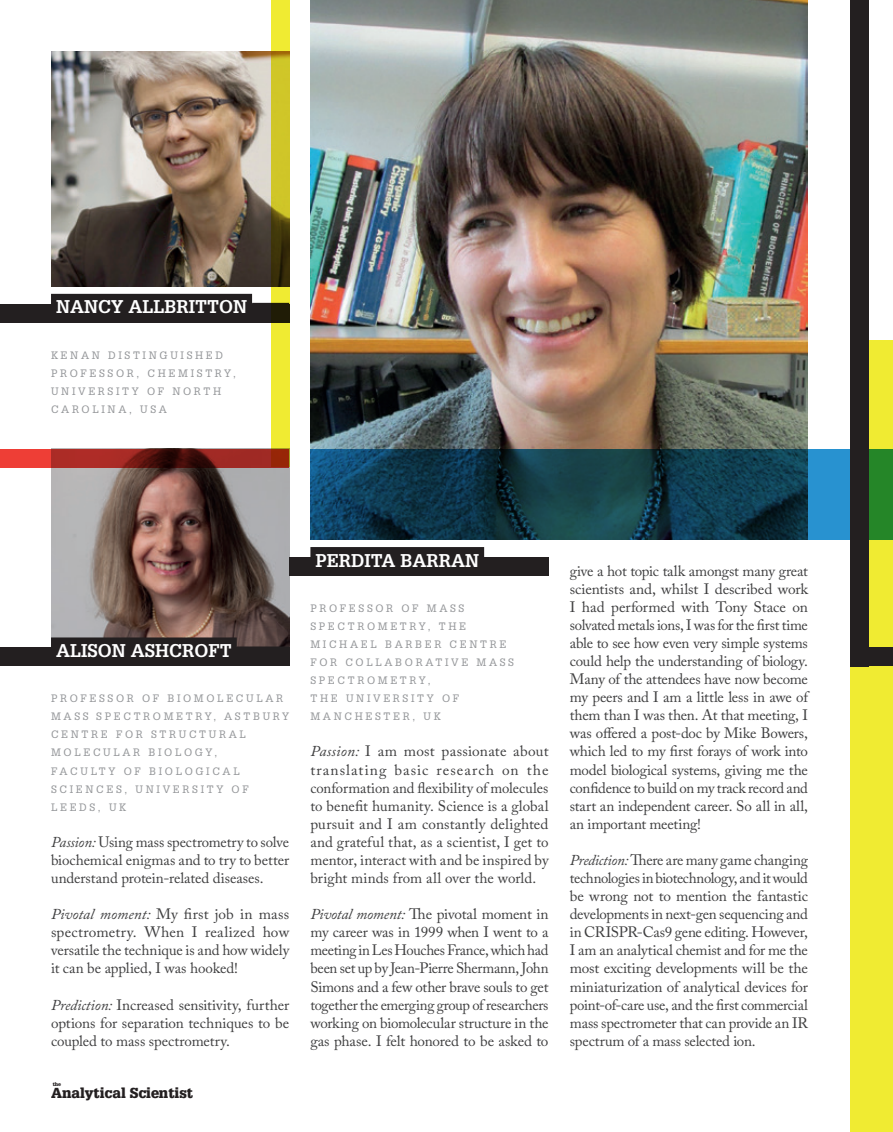
<style>
.page{position:relative;width:893px;height:1132px;background:#fff}
.page>*{position:absolute;margin:0;border:0;box-sizing:border-box;transform-origin:0 0}
.t1{font:700 18px "Glypha LT Std";color:#fff}
.t2{font:15px/18px "Adobe Caslon Pro";letter-spacing:-.005em;color:#3e3e3f;text-align:justify}
.t3{font:900 14.1px "Glypha";color:#231f20}
.t4{font:10.5px/18px "Glypha LT Std";letter-spacing:.25em;color:#939598}
.t5{font:900 5.1px "Glypha";color:#231f20}
.s1{font-style:italic}
</style>
<div class="page">
<img style="left:51px;top:51px;width:220px;height:235px">
<img style="left:51px;top:467px;width:238px;height:179px">
<img style="left:310px;top:0;width:498px;height:449px">
<div style="left:850px;top:340px;width:43px;height:791px;background:#f0eb32"></div>
<div style="left:851px;top:647px;width:42px;height:18px;background:#231f20"></div>
<div style="left:289px;top:556px;width:260px;height:19px;background:#231f20"></div>
<div style="left:0;top:647px;width:289px;height:18px;background:#231f20"></div>
<div style="left:0;top:304px;width:289px;height:18px;background:#231f20"></div>
<div style="left:51px;top:294px;width:201px;height:18px;background:#231f20"></div>
<div style="left:252px;top:303px;width:37px;height:18px;background:#231f20"></div>
<div style="left:51px;top:637px;width:186px;height:18px;background:#231f20"></div>
<div style="left:237px;top:646px;width:52px;height:18px;background:#231f20"></div>
<div style="left:310px;top:547px;width:174px;height:18px;background:#231f20"></div>
<svg style="left:310px;top:449px;width:583px;height:90px;background:#134454"></svg>
<svg style="left:271px;top:0;width:18px;height:449px;background:#bcb425"></svg>
<svg style="left:0;top:449px;width:289px;height:18px;background:#98261f"></svg>
<div style="left:850px;top:0;width:18px;height:665px;background:#231f20"></div>
<p class="t1" style="left:56px;top:296px;width:193px">NANCY ALLBRITTON</p>
<p class="t4" style="left:51px;top:345px;width:186px">KENAN DISTINGUISHED<br>PROFESSOR, CHEMISTRY,<br>UNIVERSITY OF NORTH<br>CAROLINA, USA</p>
<p class="t1" style="left:56px;top:639px;width:177px">ALISON ASHCROFT</p>
<p class="t4" style="left:51px;top:689px;width:240px">PROFESSOR OF BIOMOLECULAR<br>MASS SPECTROMETRY, ASTBURY<br>CENTRE FOR STRUCTURAL<br>MOLECULAR BIOLOGY,<br>FACULTY OF BIOLOGICAL<br>SCIENCES, UNIVERSITY OF<br>LEEDS, UK</p>
<p class="t2" style="left:51px;top:832px;width:240px"><span class="s1">Passion:</span> Using mass spectrometry to solve biochemical enigmas and to try to better understand protein-related diseases.</p>
<p class="t2" style="left:51px;top:904px;width:240px"><span class="s1">Pivotal moment:</span> My first job in mass spectrometry. When I realized how versatile the technique is and how widely it can be applied, I was hooked!</p>
<p class="t2" style="left:51px;top:995px;width:240px"><span class="s1">Prediction:</span> Increased sensitivity, further options for separation techniques to be coupled to mass spectrometry.</p>
<p class="t5" style="left:53px;top:1080px;width:10px">the</p>
<p class="t3" style="left:51px;top:1083px;width:144px">Analytical Scientist</p>
<p class="t1" style="left:315px;top:549px;width:165px">PERDITA BARRAN</p>
<p class="t4" style="left:310px;top:598px;width:205px">PROFESSOR OF MASS<br>SPECTROMETRY, THE<br>MICHAEL BARBER CENTRE<br>FOR COLLABORATIVE MASS<br>SPECTROMETRY,<br>THE UNIVERSITY OF<br>MANCHESTER, UK</p>
<p class="t2" style="left:310px;top:742px;width:240px"><span class="s1">Passion:</span> I am most passionate about translating basic research on the conformation and flexibility of molecules to benefit humanity. Science is a global pursuit and I am constantly delighted and grateful that, as a scientist, I get to mentor, interact with and be inspired by bright minds from all over the world.</p>
<p class="t2" style="left:310px;top:904px;width:240px"><span class="s1">Pivotal moment:</span> The pivotal moment in my career was in 1999 when I went to a meeting in Les Houches France, which had been set up by Jean-Pierre Shermann, John Simons and a few other brave souls to get together the emerging group of researchers working on biomolecular structure in the gas phase. I felt honored to be asked to</p>
<p class="t2" style="left:570px;top:561px;width:240px">give a hot topic talk amongst many great scientists and, whilst I described work I had performed with Tony Stace on solvated metals ions, I was for the first time able to see how even very simple systems could help the understanding of biology.<br>Many of the attendees have now become my peers and I am a little less in awe of them than I was then. At that meeting, I was offered a post-doc by Mike Bowers, which led to my first forays of work into model biological systems, giving me the confidence to build on my track record and start an independent career. So all in all, an important meeting!</p>
<p class="t2" style="left:570px;top:850px;width:240px"><span class="s1">Prediction:</span> There are many game changing technologies in biotechnology, and it would be wrong not to mention the fantastic developments in next-gen sequencing and in CRISPR-Cas9 gene editing. However, I am an analytical chemist and for me the most exciting developments will be the miniaturization of analytical devices for point-of-care use, and the first commercial mass spectrometer that can provide an IR spectrum of a mass selected ion.</p>
</div>
